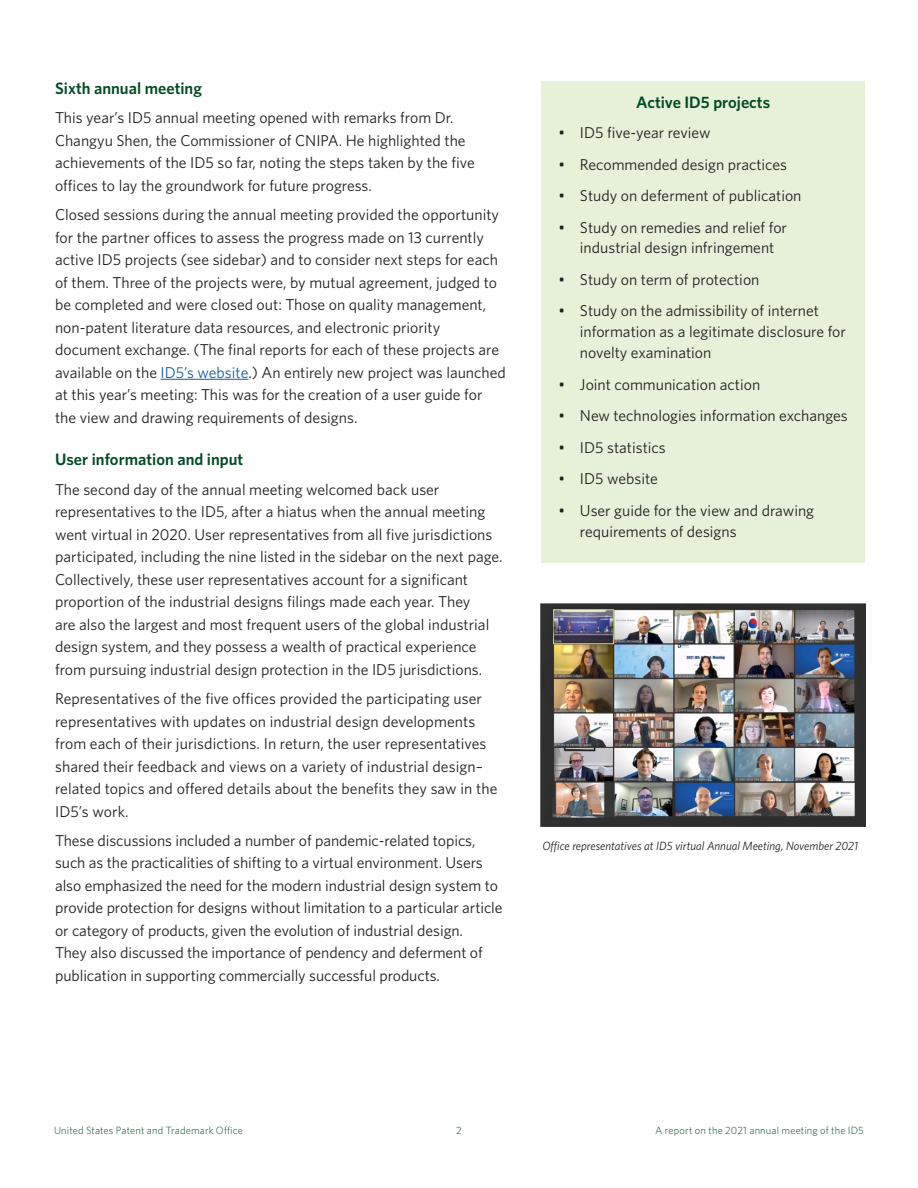
<style>
.page{position:relative;width:918px;height:1188px;background:#fff}
.page>*{position:absolute;margin:0;border:0;box-sizing:border-box;transform-origin:0 0}
.t1{font:600 16.5px "Whitney";color:#004c23}
.t2{font:15.75px/22.5px "Whitney";color:#231f20}
.t3{font:italic 12px "Whitney";color:#231f20}
.t4{font:300 10.5px "Whitney";letter-spacing:.015em;color:#004c23}
.s1{color:#175d9e}
</style>
<div class="page">
<div style="left:541px;top:81px;width:324px;height:482px;background:#e7f0d8"></div>
<hr style="left:161px;top:379px;width:87px;height:1px;background:#175d9e">
<img style="left:540px;top:604px;width:325px;height:223px">
<h2 class="t1" style="left:55px;top:77px;width:148px">Sixth annual meeting</h2>
<p class="t2" style="left:55px;top:106px;width:421px">This year’s ID5 annual meeting opened with remarks from Dr.<br>Changyu Shen, the Commissioner of CNIPA. He highlighted the achievements of the ID5 so far, noting the steps taken by the fve ofces to lay the groundwork for future progress.</p>
<p class="t2" style="left:55px;top:203px;width:452px">Closed sessions during the annual meeting provided the opportunity for the partner ofces to assess the progress made on 13 currently active ID5 projects (see sidebar) and to consider next steps for each of them. Three of the projects were, by mutual agreement, judged to be completed and were closed out: Those on quality management, non-patent literature data resources, and electronic priority document exchange. (The fnal reports for each of these projects are available on the <span class="s1">ID5’s website</span>.) An entirely new project was launched at this year’s meeting: This was for the creation of a user guide for the view and drawing requirements of designs.</p>
<h2 class="t1" style="left:55px;top:449px;width:190px">User information and input</h2>
<p class="t2" style="left:55px;top:478px;width:449px">The second day of the annual meeting welcomed back user representatives to the ID5, after a hiatus when the annual meeting went virtual in 2020. User representatives from all fve jurisdictions participated, including the nine listed in the sidebar on the next page.<br>Collectively, these user representatives account for a signifcant proportion of the industrial designs flings made each year. They<br>are also the largest and most frequent users of the global industrial design system, and they possess a wealth of practical experience from pursuing industrial design protection in the ID5 jurisdictions.</p>
<p class="t2" style="left:55px;top:687px;width:444px">Representatives of the fve ofces provided the participating user representatives with updates on industrial design developments from each of their jurisdictions. In return, the user representatives shared their feedback and views on a variety of industrial design– related topics and ofered details about the benefts they saw in the ID5’s work.</p>
<p class="t2" style="left:55px;top:829px;width:449px">These discussions included a number of pandemic-related topics, such as the practicalities of shifting to a virtual environment. Users also emphasized the need for the modern industrial design system to provide protection for designs without limitation to a particular article or category of products, given the evolution of industrial design.<br>They also discussed the importance of pendency and deferment of publication in supporting commercially successful products.</p>
<h2 class="t1" style="left:636px;top:91px;width:136px">Active ID5 projects</h2>
<p class="t2" style="left:558px;top:121px;width:154px">• ID5 fve-year review</p>
<p class="t2" style="left:558px;top:152px;width:230px">• Recommended design practices</p>
<p class="t2" style="left:558px;top:184px;width:245px">• Study on deferment of publication</p>
<p class="t2" style="left:558px;top:216px;width:230px;line-height:21px;text-align:center">• Study on remedies and relief for industrial design infringement</p>
<p class="t2" style="left:558px;top:268px;width:203px">• Study on term of protection</p>
<p class="t2" style="left:580px;top:300px;width:267px;line-height:21px;text-indent:-22px">• Study on the admissibility of internet information as a legitimate disclosure for novelty examination</p>
<p class="t2" style="left:558px;top:373px;width:203px">• Joint communication action</p>
<p class="t2" style="left:558px;top:404px;width:291px">• New technologies information exchanges</p>
<p class="t2" style="left:558px;top:436px;width:109px">• ID5 statistics</p>
<p class="t2" style="left:558px;top:467px;width:101px">• ID5 website</p>
<p class="t2" style="left:580px;top:500px;width:236px;line-height:21px;text-indent:-22px">• User guide for the view and drawing requirements of designs</p>
<p class="t3" style="left:542px;top:838px;width:317px">Ofce representatives at ID5 virtual Annual Meeting, November 2021</p>
<p class="t4" style="left:54px;top:1123px;width:190px">United States Patent and Trademark Ofce</p>
<p class="t4" style="left:456px;top:1123px;width:7px">2</p>
<p class="t4" style="left:655px;top:1123px;width:210px">A report on the 2021 annual meeting of the ID5</p>
</div>
